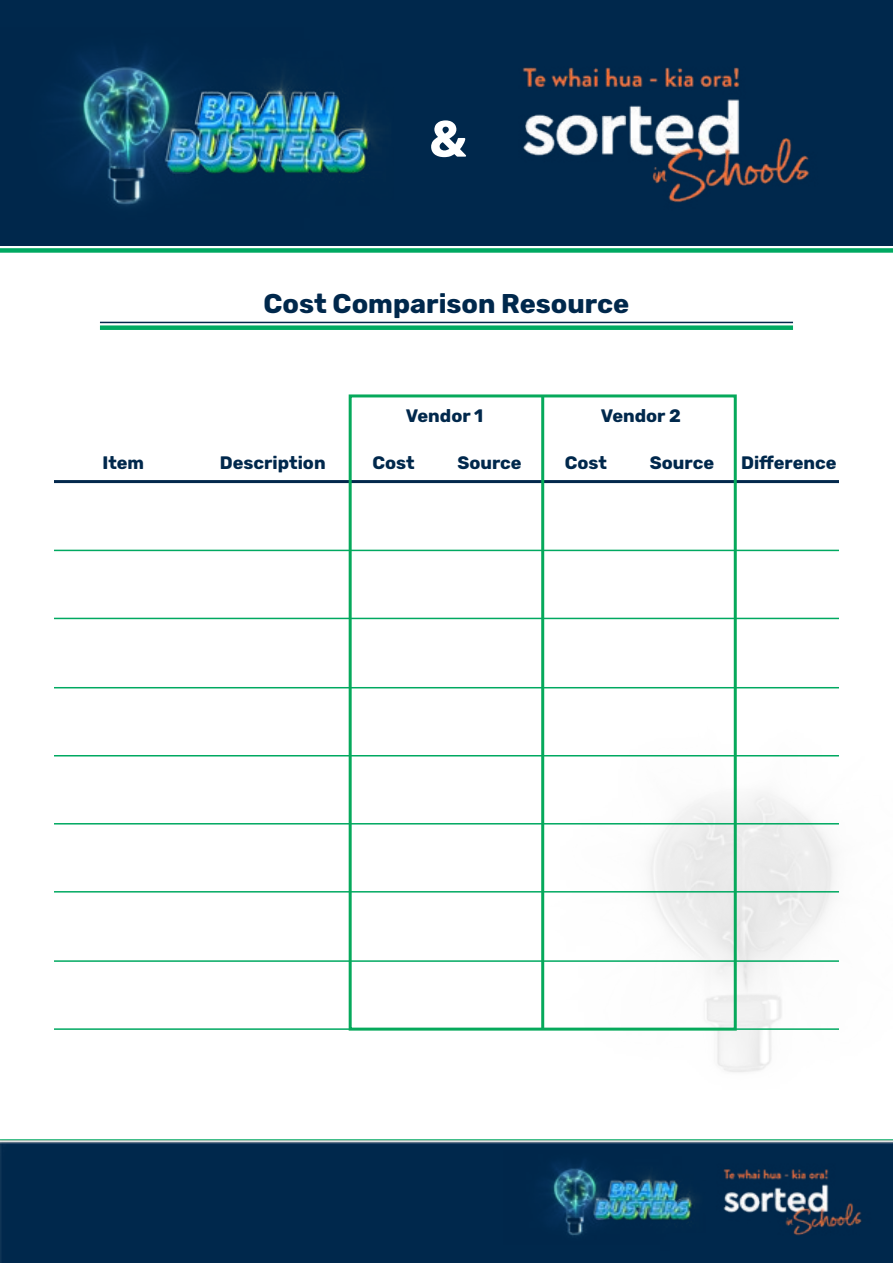
<style>
.page{position:relative;width:893px;height:1263px;background:#fff}
.page>*{position:absolute;margin:0;border:0;box-sizing:border-box;transform-origin:0 0}
.t1{font:700 51px "Rubik";color:#fff}
.t2{font:700 27px "Rubik";color:#00284c}
.t3{font:700 18px "Rubik";color:#00284c}
</style>
<div class="page">
<img style="left:362px;top:701px;width:477px;height:371px">
<div style="left:0;top:0;width:893px;height:246px;background:#00284c"></div>
<div style="left:0;top:1139px;width:893px;height:124px;background:#00284c"></div>
<img style="left:68px;top:50px;width:308px;height:156px">
<div style="left:0;top:248px;width:893px;height:5px;background:#00a961"></div>
<img style="left:522px;top:67px;width:288px;height:136px">
<img style="left:503px;top:1143px;width:218px;height:115px">
<img style="left:704px;top:1151px;width:179px;height:99px">
<div style="left:100px;top:325px;width:693px;height:5px;background:#00a961"></div>
<hr style="left:100px;top:322px;width:693px;height:1px;background:#03284c">
<hr style="left:54px;top:550px;width:785px;height:1px;background:#00a961">
<hr style="left:54px;top:823px;width:785px;height:1px;background:#00a961">
<hr style="left:54px;top:687px;width:785px;height:1px;background:#00a961">
<hr style="left:54px;top:960px;width:785px;height:2px;background:#00a961">
<hr style="left:54px;top:618px;width:785px;height:1px;background:#00a961">
<hr style="left:54px;top:891px;width:785px;height:1px;background:#00a961">
<hr style="left:54px;top:755px;width:785px;height:1px;background:#00a961">
<hr style="left:54px;top:1028px;width:785px;height:2px;background:#00a961">
<hr style="left:54px;top:480px;width:785px;height:3px;background:#03284c">
<div style="left:349px;top:394px;width:388px;height:636px;border:3px solid #06a95b"></div>
<hr style="left:541px;top:395px;width:3px;height:634px;background:#06a95b">
<h1 class="t1" style="left:429px;top:109px;width:40px">&amp;</h1>
<h2 class="t2" style="left:264px;top:288px;width:367px">Cost Comparison Resource</h2>
<p class="t3" style="left:406px;top:405px;width:79px">Vendor 1</p>
<p class="t3" style="left:601px;top:405px;width:81px">Vendor 2</p>
<p class="t3" style="left:457px;top:452px;width:66px">Source</p>
<p class="t3" style="left:565px;top:452px;width:44px">Cost</p>
<p class="t3" style="left:650px;top:452px;width:66px">Source</p>
<p class="t3" style="left:220px;top:452px;width:107px">Description</p>
<p class="t3" style="left:741px;top:452px;width:97px">Difference</p>
<p class="t3" style="left:102px;top:452px;width:43px">Item</p>
<p class="t3" style="left:372px;top:452px;width:44px">Cost</p>
</div>
